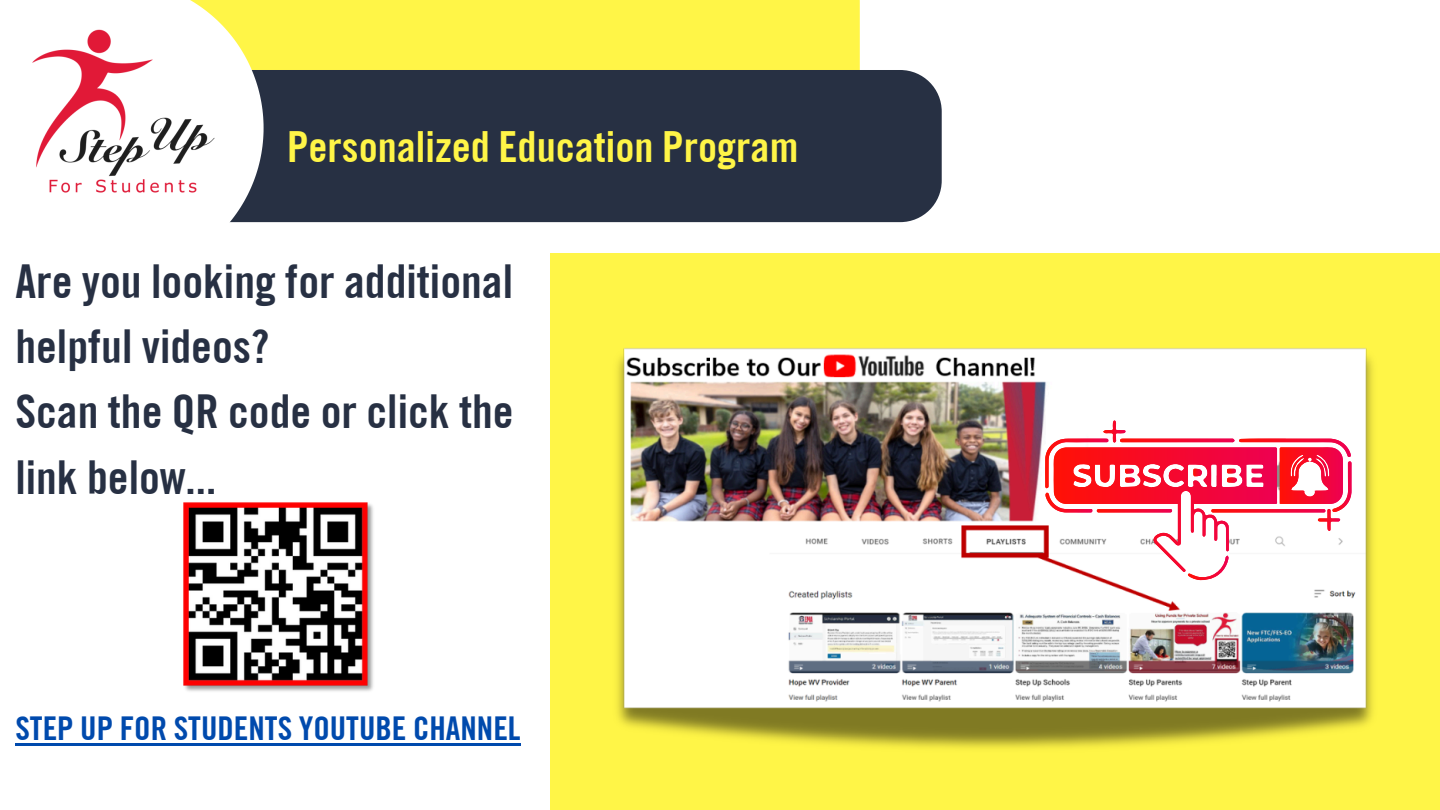
<style>
.page{position:relative;width:1440px;height:810px;background:#fff}
.page>*{position:absolute;margin:0;border:0;box-sizing:border-box;transform-origin:0 0}
.t1{font:700 46.9px/65.2px "Traditionell Sans";color:#273043}
.t2{font:700 43px "Traditionell Sans";color:#fff547}
.t3{font:700 32.9px "Traditionell Sans";color:#004aad}
</style>
<div class="page">
<div style="left:264px;top:0;width:596px;height:70px;background:#fff547"></div>
<div style="left:264px;top:70px;width:678px;height:152px;background:#273043"></div>
<svg style="left:239px;top:0;width:25px;height:223px"></svg>
<img style="left:32px;top:0;width:207px;height:223px">
<div style="left:550px;top:253px;width:890px;height:557px;background:#fff547"></div>
<img style="left:183px;top:502px;width:190px;height:189px">
<img style="left:617px;top:348px;width:756px;height:401px">
<svg style="left:1045px;top:420px;width:307px;height:160px;background:#faa8b4"></svg>
<hr style="left:15px;top:743px;width:506px;height:3px;background:#004aad">
<p class="t2" style="left:287px;top:121px;width:513px">Personalized Education Program</p>
<p class="t1" style="left:15px;top:247px;width:500px">Are you looking for additional helpful videos?<br>Scan the QR code or click the link below...</p>
<h1 class="t3" style="left:15px;top:709px;width:507px">STEP UP FOR STUDENTS YOUTUBE CHANNEL</h1>
</div>
